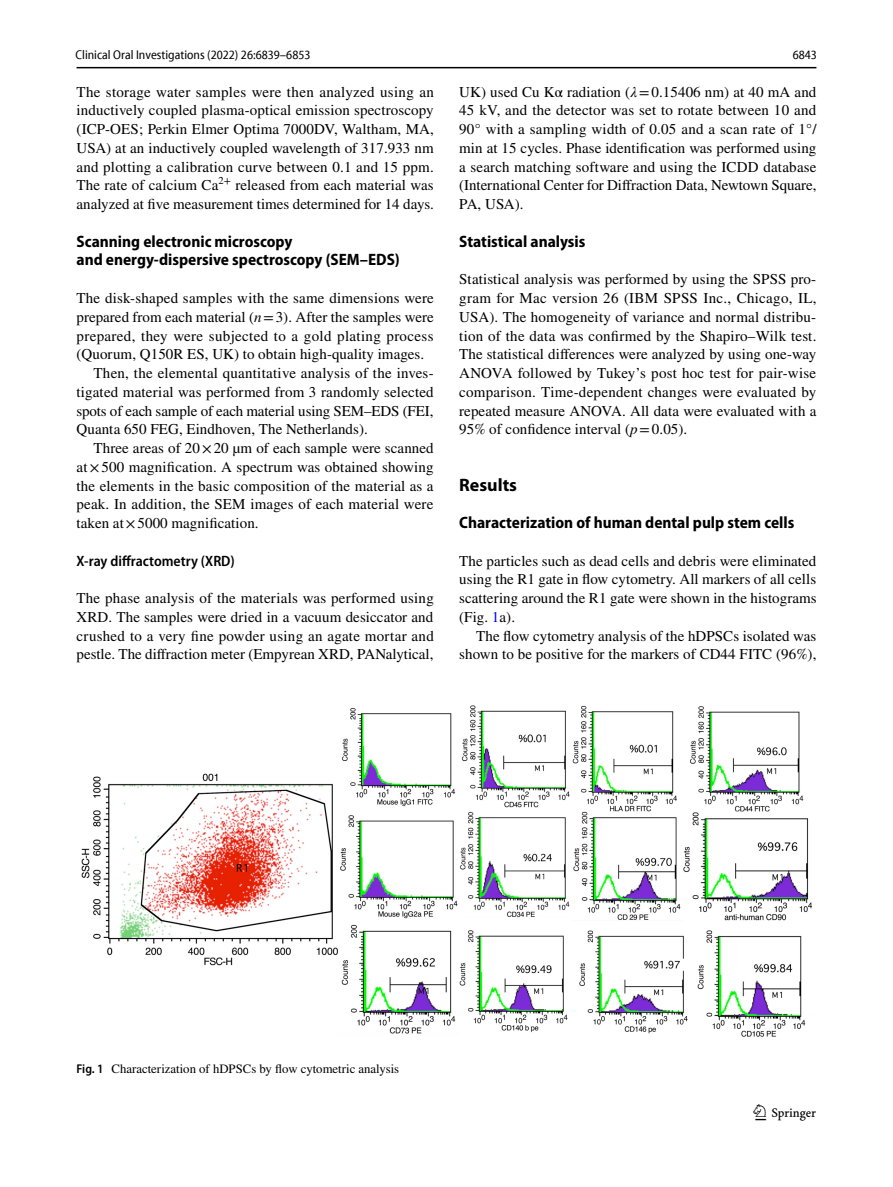
<style>
.page{position:relative;width:893px;height:1187px;background:#fff}
.page>*{position:absolute;margin:0;border:0;box-sizing:border-box;transform-origin:0 0}
.t1{font:22.5px "Springnew Regular 3";color:#000}
.t2{font:700 18px "Myriad Pro";color:#000}
.t3{font:700 semi-condensed 16.5px/18.8px "Myriad Pro";color:#000}
.t4{font:15px/18.8px "STIX";letter-spacing:.005em;color:#000;text-align:justify}
.t5{font:15px "STIX";letter-spacing:.025em;color:#000}
.t6{font:600 semi-condensed 15px "Myriad Pro";color:#000}
.t7{font:12.75px "STIX";color:#000}
.t8{font:semi-condensed 12.75px "Myriad Pro Unic";color:#000}
.s1{font-style:italic}
.s2{color:#00f}
.s3{font-family:"Myriad Pro";font-weight:600;font-stretch:semi-condensed}
</style>
<div class="page">
<hr style="left:77px;top:67px;width:739px;height:1px;background:#000">
<img style="left:81px;top:705px;width:731px;height:332px">
<p class="t8" style="left:76px;top:50px;width:236px">Clinical Oral Investigations (2022) 26:6839–6853</p>
<p class="t8" style="left:793px;top:50px;width:26px">6843</p>
<p class="t4" style="left:77px;top:83px;width:359px">The storage water samples were then analyzed using an inductively coupled plasma-optical emission spectroscopy (ICP-OES; Perkin Elmer Optima 7000DV, Waltham, MA, USA) at an inductively coupled wavelength of 317.933 nm and plotting a calibration curve between 0.1 and 15 ppm.<br>The rate of calcium Ca<sup>2+</sup> released from each material was analyzed at five measurement times determined for 14 days.</p>
<p class="t3" style="left:77px;top:232px;width:325px">Scanning electronic microscopy<br>and energy‑dispersive spectroscopy (SEM–EDS)</p>
<p class="t4" style="left:77px;top:289px;width:359px">The disk-shaped samples with the same dimensions were</p>
<p class="t4" style="left:77px;top:308px;width:359px">prepared from each material (<span class="s1">n</span>=3). After the samples were</p>
<p class="t5" style="left:77px;top:325px;width:358px">prepared, they were subjected to a gold plating process</p>
<p class="t4" style="left:77px;top:346px;width:349px">(Quorum, Q150R ES, UK) to obtain high-quality images.</p>
<p class="t4" style="left:94px;top:364px;width:342px">Then, the elemental quantitative analysis of the inves-</p>
<p class="t4" style="left:77px;top:383px;width:359px">tigated material was performed from 3 randomly selected</p>
<p class="t4" style="left:77px;top:402px;width:359px">spots of each sample of each material using SEM–EDS (FEI,</p>
<p class="t4" style="left:77px;top:421px;width:293px">Quanta 650 FEG, Eindhoven, The Netherlands).</p>
<p class="t4" style="left:94px;top:439px;width:342px">Three areas of 20×20 µm of each sample were scanned</p>
<p class="t4" style="left:77px;top:458px;width:359px">at×500 magnification. A spectrum was obtained showing</p>
<p class="t4" style="left:77px;top:477px;width:359px">the elements in the basic composition of the material as a</p>
<p class="t4" style="left:77px;top:496px;width:358px">peak. In addition, the SEM images of each material were</p>
<p class="t4" style="left:77px;top:514px;width:184px">taken at×5000 magnification.</p>
<p class="t6" style="left:77px;top:552px;width:160px">X‑ray diffractometry (XRD)</p>
<p class="t4" style="left:77px;top:589px;width:359px">The phase analysis of the materials was performed using XRD. The samples were dried in a vacuum desiccator and crushed to a very fine powder using an agate mortar and pestle. The diffraction meter (Empyrean XRD, PANalytical,</p>
<p class="t4" style="left:459px;top:83px;width:359px">UK) used Cu Kα radiation (<span class="s1">λ</span>=0.15406 nm) at 40 mA and 45 kV, and the detector was set to rotate between 10 and 90° with a sampling width of 0.05 and a scan rate of 1°/ min at 15 cycles. Phase identification was performed using a search matching software and using the ICDD database (International Center for Diffraction Data, Newtown Square, PA, USA).</p>
<p class="t3" style="left:459px;top:232px;width:128px">Statistical analysis</p>
<p class="t4" style="left:459px;top:271px;width:359px">Statistical analysis was performed by using the SPSS pro&shy;gram for Mac version 26 (IBM SPSS Inc., Chicago, IL, USA). The homogeneity of variance and normal distribu&shy;tion of the data was confirmed by the Shapiro–Wilk test.<br>The statistical differences were analyzed by using one-way ANOVA followed by Tukey’s post hoc test for pair-wise comparison. Time-dependent changes were evaluated by repeated measure ANOVA. All data were evaluated with a 95% of confidence interval (<span class="s1">p</span>=0.05).</p>
<p class="t2" style="left:459px;top:473px;width:59px">Results</p>
<p class="t3" style="left:459px;top:513px;width:337px">Characterization of human dental pulp stem cells</p>
<p class="t4" style="left:459px;top:552px;width:359px">The particles such as dead cells and debris were eliminated using the R1 gate in flow cytometry. All markers of all cells scattering around the R1 gate were shown in the histograms (Fig. <span class="s2">1</span>a).</p>
<p class="t4" style="left:459px;top:627px;width:359px;text-align:right">The flow cytometry analysis of the hDPSCs isolated was shown to be positive for the markers of CD44 FITC (96%),</p>
<p class="t7" style="left:77px;top:1059px;width:324px"><span class="s3">Fig. 1</span> Characterization of hDPSCs by flow cytometric analysis</p>
<h1 class="t1" style="left:755px;top:1104px;width:62px">1 3</h1>
</div>
